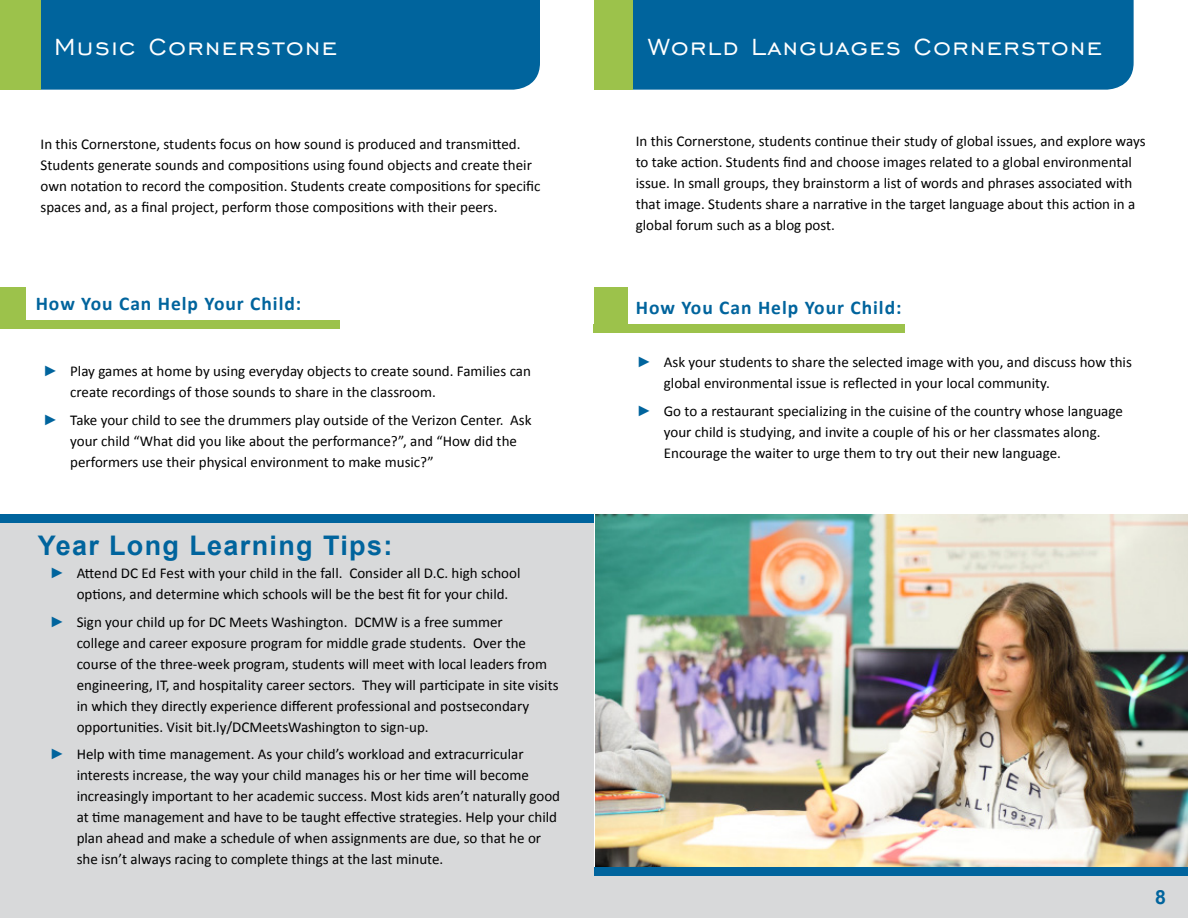
<style>
.page{position:relative;width:1188px;height:918px;background:#fff}
.page>*{position:absolute;margin:0;border:0;box-sizing:border-box;transform-origin:0 0}
.t1{font:30px "Engravers Gothic BT";letter-spacing:.05em;color:#fff}
.t2{font:700 27px "Arial";letter-spacing:.05em;color:#00649d}
.t3{font:700 19.5px "Calibri";letter-spacing:.05em;color:#00649d}
.t4{font:700 19.5px "Arial";color:#00649d}
.t5{font:15px/21px "Calibri";color:#000}
.s1{font-family:"Arial";color:#00649d}
</style>
<div class="page">
<div style="left:594px;top:876px;width:594px;height:42px;background:#d8d9da"></div>
<div style="left:594px;top:867px;width:594px;height:8px;background:#00649d"></div>
<div style="left:594px;top:325px;width:311px;height:8px;background:#9cc24b"></div>
<div style="left:594px;top:288px;width:33px;height:41px;background:#9cc24b"></div>
<div style="left:633px;top:0;width:501px;height:90px;background:#00649d"></div>
<div style="left:594px;top:0;width:39px;height:90px;background:#9cc24b"></div>
<div style="left:0;top:523px;width:594px;height:395px;background:#d8d9da"></div>
<div style="left:0;top:514px;width:594px;height:9px;background:#00649d"></div>
<div style="left:40px;top:0;width:500px;height:90px;background:#00649d"></div>
<div style="left:0;top:0;width:40px;height:90px;background:#9cc24b"></div>
<div style="left:0;top:320px;width:339px;height:9px;background:#9cc24b"></div>
<div style="left:0;top:288px;width:26px;height:41px;background:#9cc24b"></div>
<img style="left:595px;top:514px;width:593px;height:353px">
<h1 class="t1" style="left:54px;top:30px;width:284px">Music Cornerstone</h1>
<p class="t5" style="left:41px;top:134px;width:501px">In this Cornerstone, students focus on how sound is produced and transmitted.<br>Students generate sounds and compositions using found objects and create their own notation to record the composition. Students create compositions for specific spaces and, as a final project, perform those compositions with their peers.</p>
<h3 class="t3" style="left:36px;top:291px;width:267px">How You Can Help Your Child:</h3>
<p class="t5" style="left:70px;top:361px;width:462px;text-indent:-27px"><span class="s1">►</span> Play games at home by using everyday objects to create sound. Families can create recordings of those sounds to share in the classroom.</p>
<p class="t5" style="left:70px;top:410px;width:463px;text-indent:-27px"><span class="s1">►</span> Take your child to see the drummers play outside of the Verizon Center. Ask your child “What did you like about the performance?”, and “How did the performers use their physical environment to make music?”</p>
<h2 class="t2" style="left:38px;top:527px;width:356px">Year Long Learning Tips:</h2>
<p class="t5" style="left:77px;top:562px;width:445px;text-indent:-27px"><span class="s1">►</span> Attend DC Ed Fest with your child in the fall. Consider all D.C. high school options, and determine which schools will be the best fit for your child.</p>
<p class="t5" style="left:77px;top:611px;width:483px;text-indent:-27px"><span class="s1">►</span> Sign your child up for DC Meets Washington. DCMW is a free summer<br>college and career exposure program for middle grade students. Over the course of the three-week program, students will meet with local leaders from engineering, IT, and hospitality career sectors. They will participate in site visits in which they directly experience different professional and postsecondary opportunities. Visit bit.ly/DCMeetsWashington to sign-up.</p>
<p class="t5" style="left:77px;top:744px;width:485px;text-indent:-27px"><span class="s1">►</span> Help with time management. As your child’s workload and extracurricular interests increase, the way your child manages his or her time will become increasingly important to her academic success. Most kids aren’t naturally good at time management and have to be taught effective strategies. Help your child plan ahead and make a schedule of when assignments are due, so that he or she isn’t always racing to complete things at the last minute.</p>
<h1 class="t1" style="left:648px;top:30px;width:455px">World Languages Cornerstone</h1>
<p class="t5" style="left:636px;top:131px;width:511px">In this Cornerstone, students continue their study of global issues, and explore ways to take action. Students find and choose images related to a global environmental issue. In small groups, they brainstorm a list of words and phrases associated with that image. Students share a narrative in the target language about this action in a global forum such as a blog post.</p>
<h3 class="t3" style="left:636px;top:295px;width:267px">How You Can Help Your Child:</h3>
<p class="t5" style="left:664px;top:352px;width:470px;text-indent:-27px"><span class="s1">►</span> Ask your students to share the selected image with you, and discuss how this global environmental issue is reflected in your local community.</p>
<p class="t5" style="left:664px;top:401px;width:461px;text-indent:-27px"><span class="s1">►</span> Go to a restaurant specializing in the cuisine of the country whose language your child is studying, and invite a couple of his or her classmates along.<br>Encourage the waiter to urge them to try out their new language.</p>
<h3 class="t4" style="left:1155px;top:884px;width:12px">8</h3>
</div>
